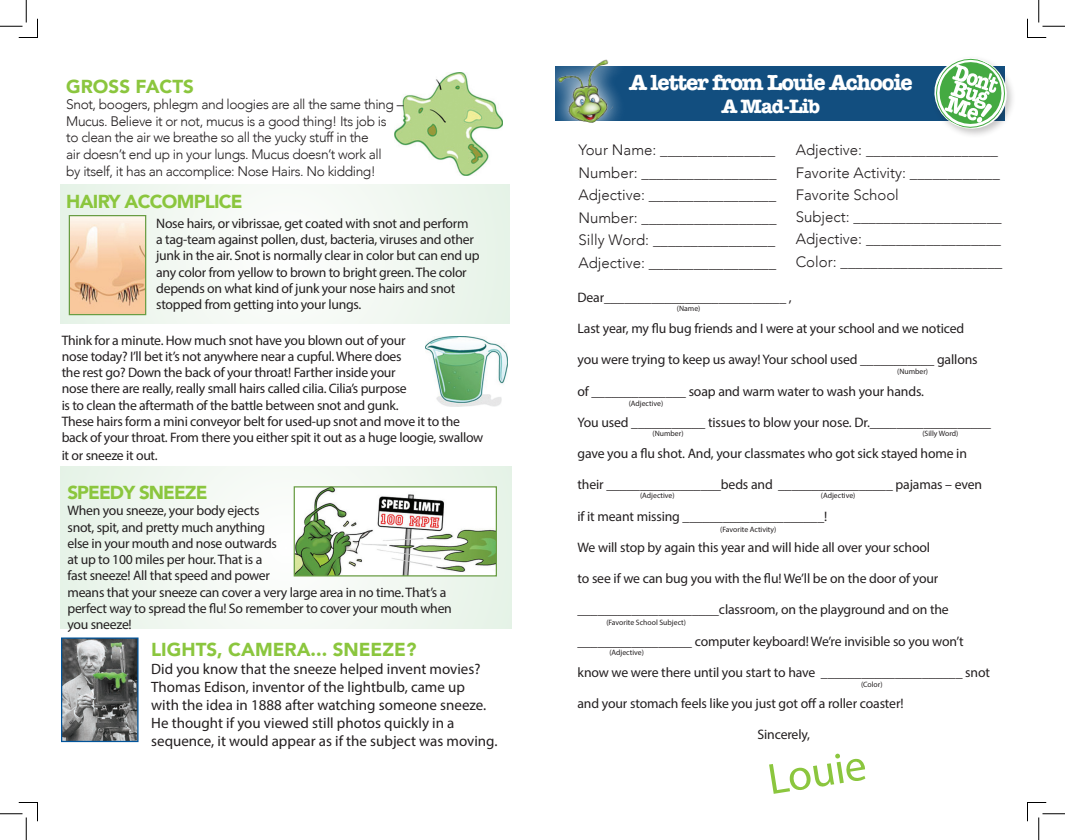
<style>
.page{position:relative;width:1065px;height:840px;background:#fff}
.page>*{position:absolute;margin:0;border:0;box-sizing:border-box;transform-origin:0 0}
.t1{font:44px "Myriad Pro";color:#8bc63e}
.t2{font:700 22.5px "American Typewriter";letter-spacing:-.05em;color:#fff}
.t3{font:700 20px "American Typewriter";letter-spacing:-.05em;color:#fff}
.t4{font:900 18.75px "Avenir";color:#8bc63e}
.t5{font:900 18.75px "Avenir";letter-spacing:-.04em;color:#8bc63e}
.t6{font:300 15px/22.5px "Avenir";color:#231f20;text-align:justify}
.t7{font:15px/18px "Myriad Pro";color:#231f20}
.t8{font:13.75px/16.2px "Myriad Pro";letter-spacing:-.02em;color:#231f20}
.t9{font:300 13.75px/16.5px "Avenir";letter-spacing:-.03em;color:#231f20}
.t10{font:7.75px "Myriad Pro";color:#231f20}
</style>
<div class="page">
<div style="left:555px;top:66px;width:450px;height:55px;background:#124e7f"></div>
<div style="left:60px;top:466px;width:451px;height:163px;background:#f1f8f1"></div>
<div style="left:60px;top:185px;width:449px;height:138px;background:#f3f8f3"></div>
<img style="left:395px;top:73px;width:107px;height:102px">
<img style="left:71px;top:217px;width:73px;height:96px">
<div style="left:69px;top:215px;width:77px;height:100px;border:1px solid #699d43"></div>
<img style="left:425px;top:336px;width:83px;height:71px">
<img style="left:296px;top:488px;width:199px;height:87px">
<div style="left:294px;top:486px;width:203px;height:91px;border:1px solid #699d43"></div>
<img style="left:63px;top:640px;width:74px;height:100px">
<div style="left:61px;top:638px;width:78px;height:104px;border:1px solid #01549a"></div>
<svg style="left:934px;top:58px;width:78px;height:76px"></svg>
<img style="left:555px;top:59px;width:65px;height:64px">
<svg style="left:0;top:0;width:38px;height:38px"></svg>
<svg style="left:0;top:802px;width:38px;height:38px"></svg>
<svg style="left:1027px;top:0;width:38px;height:38px"></svg>
<svg style="left:1027px;top:802px;width:38px;height:38px"></svg>
<h3 class="t4" style="left:66px;top:70px;width:129px">GROSS FACTS</h3>
<p class="t9" style="left:66px;top:96px;width:339px">Snot, boogers, phlegm and loogies are all the same thing – Mucus. Believe it or not, mucus is a good thing! Its job is<br>to clean the air we breathe so all the yucky stuff in the<br>air doesn’t end up in your lungs. Mucus doesn’t work all</p>
<p class="t9" style="left:66px;top:164px;width:311px">by itself, it has an accomplice: Nose Hairs. No kidding!</p>
<h3 class="t5" style="left:66px;top:185px;width:178px">HAIRY ACCOMPLICE</h3>
<p class="t8" style="left:156px;top:215px;width:325px">Nose hairs, or vibrissae, get coated with snot and perform<br>a tag-team against pollen, dust, bacteria, viruses and other junk in the air. Snot is normally clear in color but can end up any color from yellow to brown to bright green. The color depends on what kind of junk your nose hairs and snot stopped from getting into your lungs.</p>
<p class="t8" style="left:62px;top:332px;width:423px">Think for a minute. How much snot have you blown out of your<br>nose today? I’ll bet it’s not anywhere near a cupful. Where does<br>the rest go? Down the back of your throat! Farther inside your<br>nose there are really, really small hairs called cilia. Cilia’s purpose<br>is to clean the aftermath of the battle between snot and gunk.<br>These hairs form a mini conveyor belt for used-up snot and move it to the back of your throat. From there you either spit it out as a huge loogie, swallow</p>
<p class="t8" style="left:62px;top:447px;width:98px">it or sneeze it out.</p>
<h3 class="t5" style="left:68px;top:476px;width:142px">SPEEDY SNEEZE</h3>
<p class="t8" style="left:68px;top:502px;width:386px">When you sneeze, your body ejects<br>snot, spit, and pretty much anything<br>else in your mouth and nose outwards<br>at up to 100 miles per hour. That is a<br>fast sneeze! All that speed and power<br>means that your sneeze can cover a very large area in no time. That’s a perfect way to spread the flu! So remember to cover your mouth when you sneeze!</p>
<h3 class="t4" style="left:151px;top:634px;width:267px">LIGHTS, CAMERA... SNEEZE?</h3>
<p class="t7" style="left:151px;top:660px;width:348px">Did you know that the sneeze helped invent movies?<br>Thomas Edison, inventor of the lightbulb, came up<br>with the idea in 1888 after watching someone sneeze.<br>He thought if you viewed still photos quickly in a sequence, it would appear as if the subject was moving.</p>
<h2 class="t2" style="left:629px;top:63px;width:285px">A letter from Louie Achooie</h2>
<h3 class="t3" style="left:722px;top:89px;width:100px">A Mad-Lib</h3>
<p class="t6" style="left:579px;top:139px;width:200px">Your Name: _______________ Number: __________________ Adjective: _________________ Number: __________________ Silly Word: ________________ Adjective: _________________</p>
<p class="t6" style="left:796px;top:139px;width:208px;text-align:left">Adjective: __________________<br>Favorite Activity: ____________<br>Favorite School<br>Subject: ____________________<br>Adjective: __________________<br>Color: ______________________</p>
<p class="t8" style="left:578px;top:289px;width:216px">Dear___________________________ ,</p>
<p class="t8" style="left:578px;top:320px;width:388px">Last year, my flu bug friends and I were at your school and we noticed</p>
<p class="t8" style="left:578px;top:351px;width:402px">you were trying to keep us away! Your school used ___________ gallons</p>
<p class="t8" style="left:578px;top:383px;width:348px">of ______________ soap and warm water to wash your hands.</p>
<p class="t8" style="left:578px;top:414px;width:415px">You used ___________ tissues to blow your nose. Dr.__________________</p>
<p class="t8" style="left:578px;top:445px;width:391px">gave you a flu shot. And, your classmates who got sick stayed home in</p>
<p class="t8" style="left:578px;top:476px;width:406px">their _________________beds and _________________ pajamas – even</p>
<p class="t8" style="left:578px;top:508px;width:251px">if it meant missing _____________________!</p>
<p class="t8" style="left:578px;top:539px;width:354px">We will stop by again this year and will hide all over your school</p>
<p class="t8" style="left:578px;top:570px;width:362px">to see if we can bug you with the flu! We’ll be on the door of your</p>
<p class="t8" style="left:578px;top:601px;width:373px">_____________________classroom, on the playground and on the</p>
<p class="t8" style="left:578px;top:633px;width:388px">_________________ computer keyboard! We’re invisible so you won’t</p>
<p class="t8" style="left:578px;top:664px;width:414px">know we were there until you start to have _____________________ snot</p>
<p class="t8" style="left:578px;top:695px;width:328px">and your stomach feels like you just got off a roller coaster!</p>
<p class="t8" style="left:758px;top:726px;width:54px">Sincerely,</p>
<p class="t10" style="left:677px;top:303px;width:25px">(Name)</p>
<p class="t10" style="left:897px;top:366px;width:33px">(Number)</p>
<p class="t10" style="left:629px;top:398px;width:36px">(Adjective)</p>
<p class="t10" style="left:922px;top:428px;width:38px">(Silly Word)</p>
<p class="t10" style="left:653px;top:428px;width:33px">(Number)</p>
<p class="t10" style="left:640px;top:490px;width:36px">(Adjective)</p>
<p class="t10" style="left:821px;top:490px;width:36px">(Adjective)</p>
<p class="t10" style="left:720px;top:525px;width:58px">(Favorite Activity)</p>
<p class="t10" style="left:606px;top:618px;width:81px">(Favorite School Subject)</p>
<p class="t10" style="left:609px;top:648px;width:36px">(Adjective)</p>
<p class="t10" style="left:861px;top:679px;width:23px">(Color)</p>
<h1 class="t1" style="left:764px;top:753px;width:101px;rotate:-9deg">Louie</h1>
</div>
